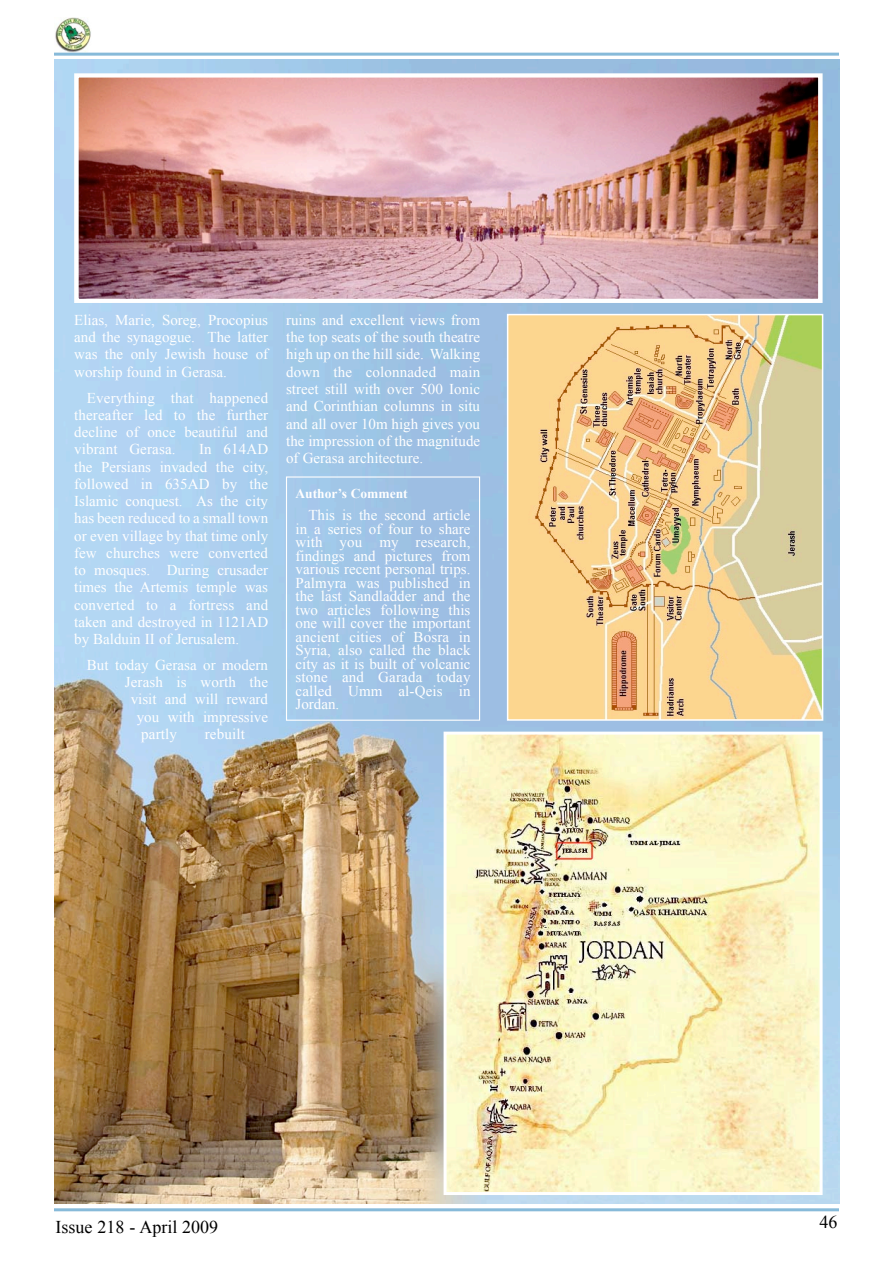
<style>
.page{position:relative;width:893px;height:1263px;background:#fff}
.page>*{position:absolute;margin:0;border:0;box-sizing:border-box;transform-origin:0 0}
.t1{font:18px "Times New Roman";color:#000}
.t2{font:15px/17.2px "Times New Roman";color:#fff;text-align:justify}
.t3{font:700 13.5px "Times New Roman";color:#fff}
</style>
<div class="page">
<img style="left:54px;top:60px;width:785px;height:1144px">
<img style="left:55px;top:17px;width:36px;height:35px">
<hr style="left:54px;top:1208px;width:785px;height:3px;background:#87bad9">
<hr style="left:54px;top:53px;width:785px;height:3px;background:#87bad9">
<img style="left:79px;top:78px;width:738px;height:220px">
<div style="left:74px;top:73px;width:748px;height:230px;border:4px solid #fff"></div>
<div style="left:286px;top:476px;width:194px;height:245px;border:1px solid #fff"></div>
<img style="left:448px;top:736px;width:371px;height:455px">
<div style="left:444px;top:732px;width:379px;height:463px;border:3px solid #fff"></div>
<img style="left:510px;top:317px;width:310px;height:401px">
<div style="left:507px;top:314px;width:316px;height:407px;border:2px solid #fff"></div>
<p class="t2" style="left:74px;top:311px;width:195px">Elias, Marie, Soreg, Procopius and the synagogue. The latter was the only Jewish house of worship found in Gerasa.</p>
<p class="t2" style="left:74px;top:389px;width:196px;text-indent:13px">Everything that happened thereafter led to the further decline of once beautiful and vibrant Gerasa.</p>
<p class="t2" style="left:74px;top:441px;width:196px;text-indent:125px">In 614AD the Persians invaded the city, followed in 635AD by the Islamic conquest. As the city has been reduced to a small town or even village by that time only few churches were converted to mosques. During crusader times the Artemis temple was converted to a fortress and taken and destroyed in 1121AD by Balduin II of Jerusalem.</p>
<p class="t2" style="left:87px;top:656px;width:183px">But today Gerasa or modern</p>
<p class="t2" style="left:125px;top:673px;width:145px">Jerash is worth the</p>
<p class="t2" style="left:131px;top:691px;width:139px">visit and will reward</p>
<p class="t2" style="left:137px;top:708px;width:133px">you with impressive</p>
<p class="t2" style="left:141px;top:725px;width:37px">partly</p>
<p class="t2" style="left:205px;top:725px;width:42px">rebuilt</p>
<p class="t2" style="left:286px;top:311px;width:196px">ruins and excellent views from the top seats of the south theatre high up on the hill side. Walking down the colonnaded main street still with over 500 Ionic and Corinthian columns in situ and all over 10m high gives you the impression of the magnitude of Gerasa architecture.</p>
<p class="t3" style="left:296px;top:485px;width:114px">Author’s Comment</p>
<p class="t2" style="left:296px;top:508px;width:177px;line-height:13.5px;text-indent:13px">This is the second article in a series of four to share with you my research, findings and pictures from various recent personal trips.<br>Palmyra was published in the last Sandladder and the two articles following this one will cover the important ancient cities of Bosra in Syria, also called the black city as it is built of volcanic stone and Garada today called Umm al-Qeis in Jordan.</p>
<p class="t1" style="left:56px;top:1217px;width:164px">Issue 218 - April 2009</p>
<p class="t1" style="left:819px;top:1212px;width:19px">46</p>
</div>
